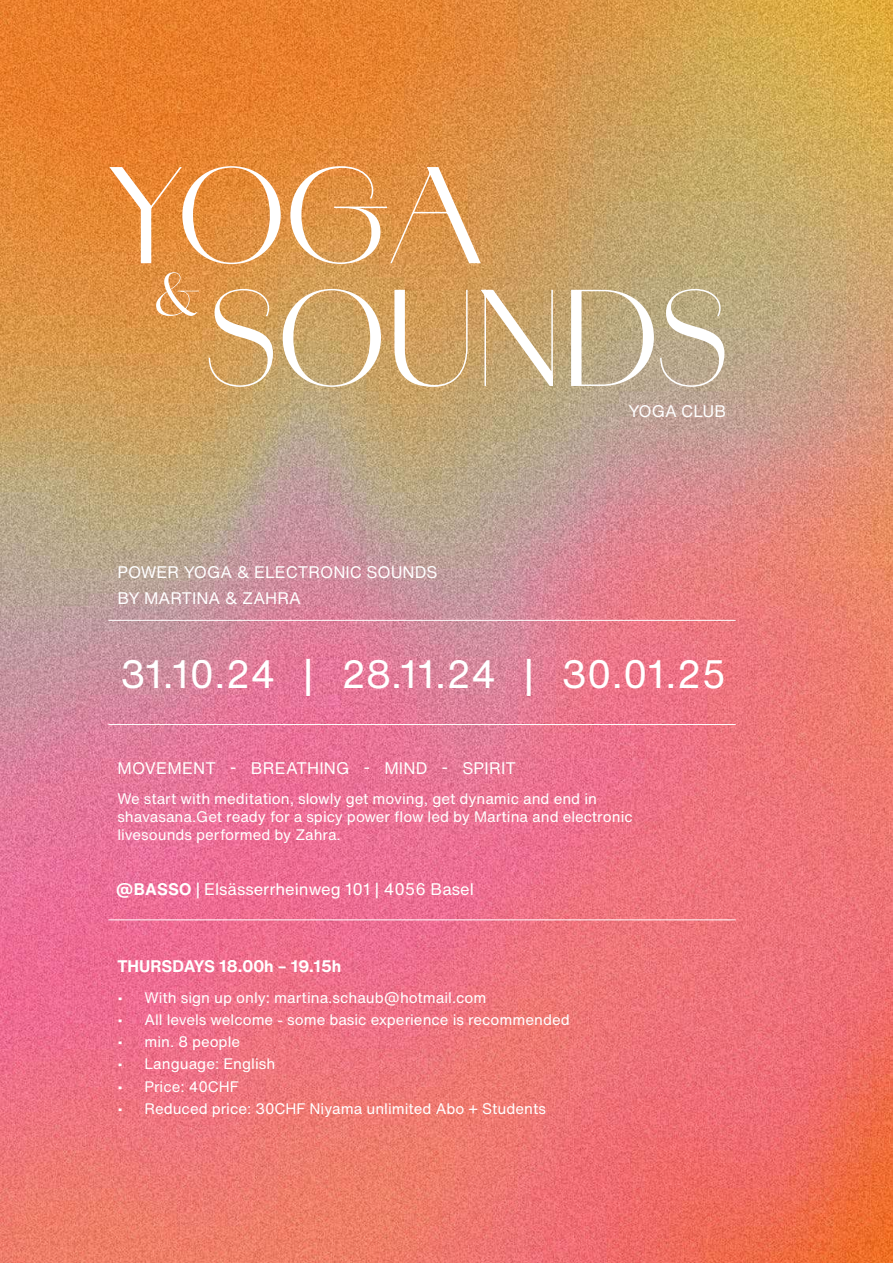
<style>
.page{position:relative;width:893px;height:1263px;background:#fff}
.page>*{position:absolute;margin:0;border:0;box-sizing:border-box;transform-origin:0 0}
.t1{font:125.85px "Amandine";letter-spacing:-.01em;color:#fff}
.t2{font:56.25px "Amandine";color:#fff}
.t3{font:39px "Helvetica Now Text";color:#fff}
.t4{font:16.5px "Helvetica Now Text";color:#fff}
.t5{font:700 16.5px "Helvetica Now Text";color:#fff}
.t6{font:15px/18px "Helvetica Now Text";color:#fff}
.s1{font-weight:700}
</style>
<div class="page">
<img style="left:0;top:0;width:893px;height:1263px">
<hr style="left:108px;top:620px;width:628px;height:1px;background:#fff">
<hr style="left:108px;top:724px;width:628px;height:1px;background:#fff">
<hr style="left:108px;top:920px;width:628px;height:1px;background:#fff">
<h1 class="t1" style="left:108px;top:125px;width:375px">YOGA</h1>
<h2 class="t2" style="left:154px;top:254px;width:44px">&amp;</h2>
<h1 class="t1" style="left:202px;top:247px;width:528px">SOUNDS</h1>
<p class="t4" style="left:628px;top:398px;width:99px">YOGA CLUB</p>
<p class="t4" style="left:117px;top:560px;width:322px">POWER YOGA &amp; ELECTRONIC SOUNDS</p>
<p class="t4" style="left:117px;top:586px;width:185px">BY MARTINA &amp; ZAHRA</p>
<h3 class="t3" style="left:120px;top:645px;width:607px">31.10.24 | 28.11.24 | 30.01.25</h3>
<p class="t4" style="left:117px;top:755px;width:400px">MOVEMENT - BREATHING - MIND - SPIRIT</p>
<p class="t6" style="left:117px;top:789px;width:517px">We start with meditation, slowly get moving, get dynamic and end in shavasana.Get ready for a spicy power flow led by Martina and electronic livesounds performed by Zahra.</p>
<p class="t4" style="left:116px;top:876px;width:359px"><span class="s1">@BASSO</span> | Elsässerrheinweg 101 | 4056 Basel</p>
<p class="t5" style="left:117px;top:953px;width:226px">THURSDAYS 18.00h – 19.15h</p>
<p class="t6" style="left:117px;top:988px;width:371px">• With sign up only: martina.schaub@hotmail.com</p>
<p class="t6" style="left:117px;top:1010px;width:454px">• All levels welcome - some basic experience is recommended</p>
<p class="t6" style="left:117px;top:1032px;width:124px">• min. 8 people</p>
<p class="t6" style="left:117px;top:1055px;width:159px">• Language: English</p>
<p class="t6" style="left:117px;top:1077px;width:123px">• Price: 40CHF</p>
<p class="t6" style="left:117px;top:1099px;width:430px">• Reduced price: 30CHF Niyama unlimited Abo + Students</p>
</div>
